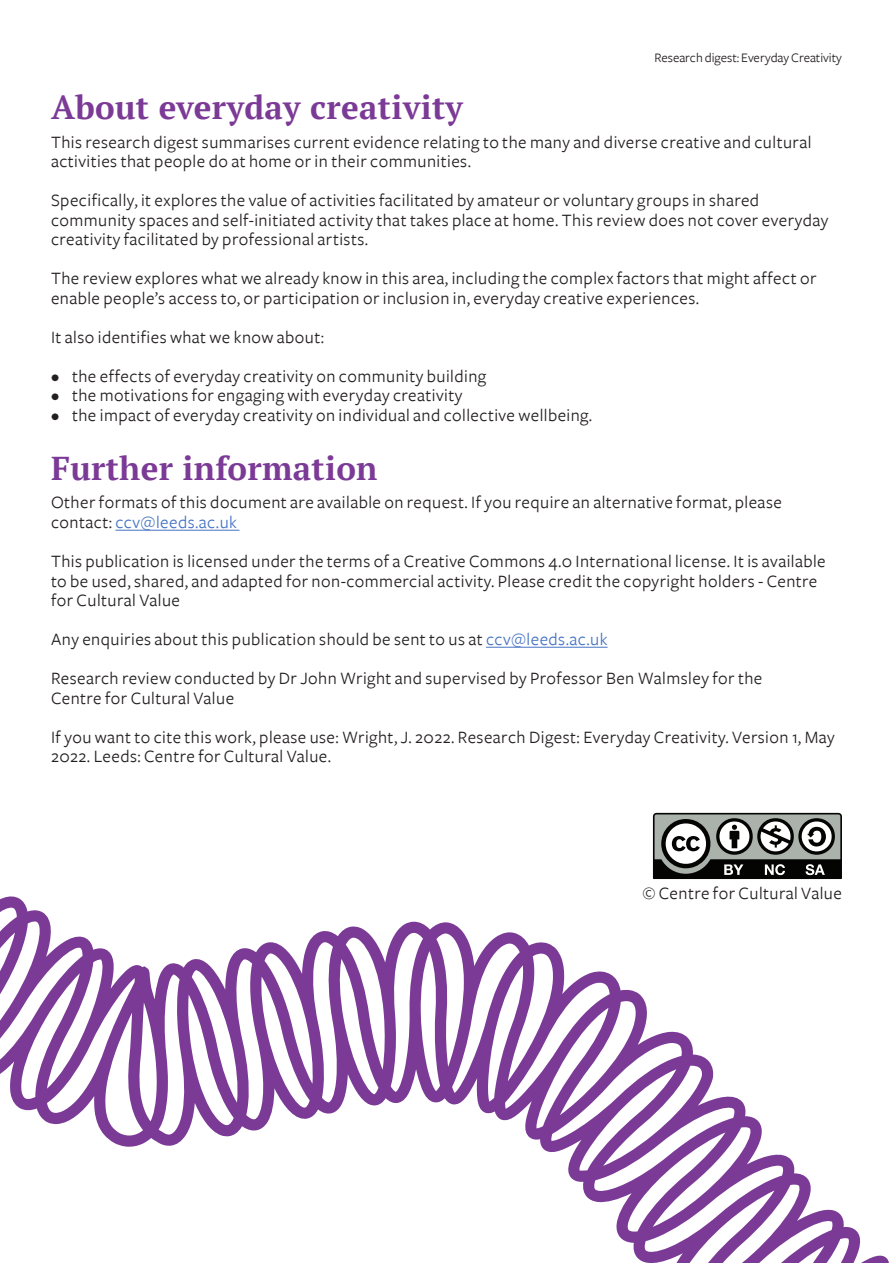
<style>
.page{position:relative;width:893px;height:1263px;background:#fff}
.page>*{position:absolute;margin:0;border:0;box-sizing:border-box;transform-origin:0 0}
.t1{font:700 33px "PT Serif";letter-spacing:.01em;color:#7b3a96}
.t2{font:18px/19.5px "Freight Sans";letter-spacing:.025em;color:#231f20}
.t3{font:13.5px "Freight Sans";color:#231f20}
.s1{color:#4573c4}
</style>
<div class="page">
<hr style="left:115px;top:530px;width:124px;height:1px;background:#4573c4">
<hr style="left:486px;top:647px;width:122px;height:1px;background:#4573c4">
<svg style="left:653px;top:813px;width:189px;height:26px"></svg>
<svg style="left:0;top:839px;width:889px;height:424px"></svg>
<p class="t3" style="left:654px;top:50px;width:189px">Research digest: Everyday Creativity</p>
<p class="t1" style="left:51px;top:85px;width:413px">About everyday creativity</p>
<p class="t2" style="left:51px;top:133px;width:762px">This research digest summarises current evidence relating to the many and diverse creative and cultural activities that people do at home or in their communities.</p>
<p class="t2" style="left:51px;top:191px;width:779px">Specifically, it explores the value of activities facilitated by amateur or voluntary groups in shared community spaces and self-initiated activity that takes place at home. This review does not cover everyday creativity facilitated by professional artists.</p>
<p class="t2" style="left:51px;top:269px;width:767px">The review explores what we already know in this area, including the complex factors that might affect or enable people’s access to, or participation or inclusion in, everyday creative experiences.</p>
<p class="t2" style="left:51px;top:328px;width:275px">It also identifies what we know about:</p>
<p class="t2" style="left:51px;top:367px;width:437px">• the effects of everyday creativity on community building</p>
<p class="t2" style="left:51px;top:386px;width:413px">• the motivations for engaging with everyday creativity</p>
<p class="t2" style="left:51px;top:406px;width:543px">• the impact of everyday creativity on individual and collective wellbeing.</p>
<p class="t1" style="left:51px;top:446px;width:328px">Further information</p>
<p class="t2" style="left:51px;top:493px;width:732px">Other formats of this document are available on request. If you require an alternative format, please contact: <span class="s1">ccv@leeds.ac.uk</span></p>
<p class="t2" style="left:51px;top:552px;width:776px">This publication is licensed under the terms of a Creative Commons 4.0 International license. It is available to be used, shared, and adapted for non-commercial activity. Please credit the copyright holders - Centre for Cultural Value</p>
<p class="t2" style="left:51px;top:630px;width:558px">Any enquiries about this publication should be sent to us at <span class="s1">ccv@leeds.ac.uk</span></p>
<p class="t2" style="left:51px;top:669px;width:713px">Research review conducted by Dr John Wright and supervised by Professor Ben Walmsley for the</p>
<p class="t2" style="left:51px;top:688px;width:185px">Centre for Cultural Value</p>
<p class="t2" style="left:51px;top:727px;width:785px">If you want to cite this work, please use: Wright, J. 2022. Research Digest: Everyday Creativity. Version 1, May<br>2022. Leeds: Centre for Cultural Value.</p>
<p class="t2" style="left:642px;top:883px;width:201px">© Centre for Cultural Value</p>
</div>
